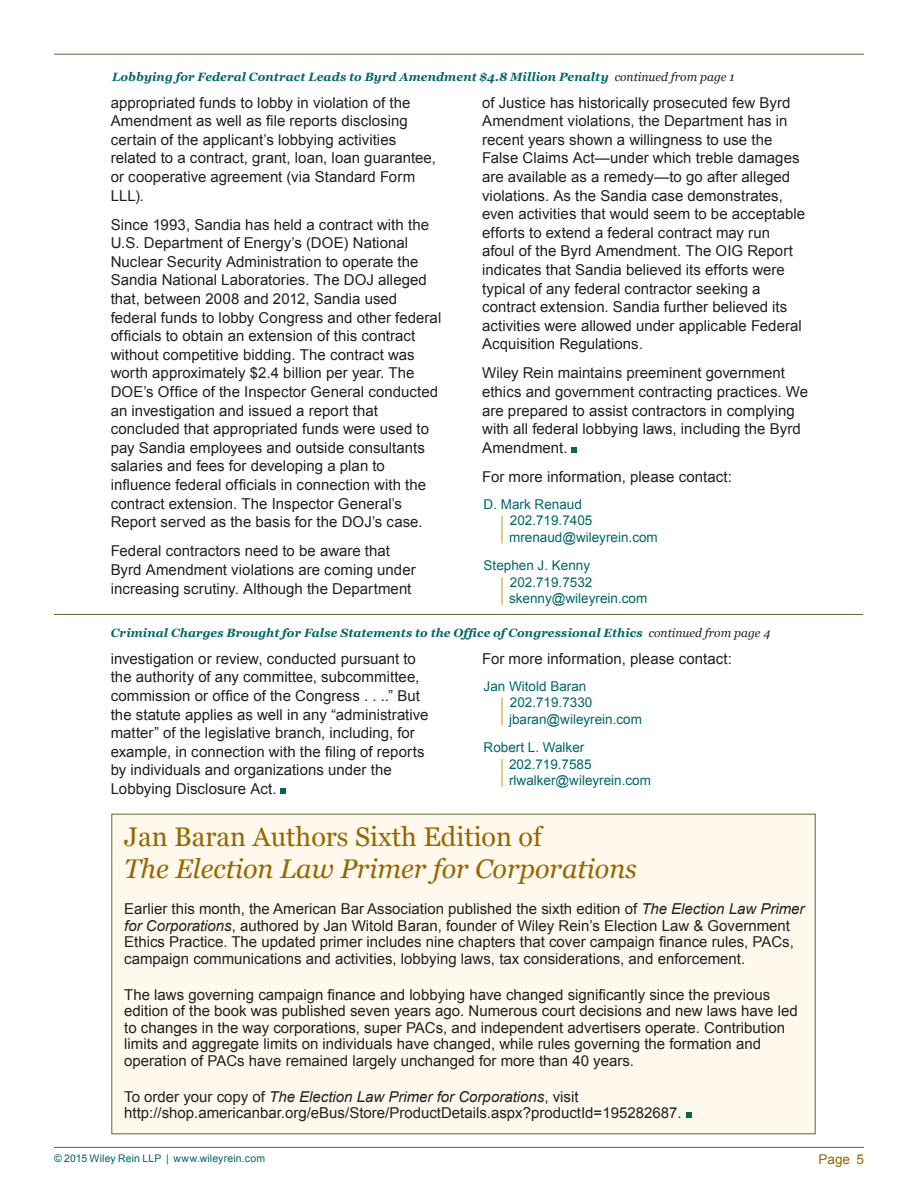
<style>
.page{position:relative;width:918px;height:1188px;background:#fff}
.page>*{position:absolute;margin:0;border:0;box-sizing:border-box;transform-origin:0 0}
.Headline{font:italic 27px/32.4px "Georgia";color:#960}
.body_text{font:15px/18.6px "Arial";letter-spacing:.005em;color:#231f20}
.Headline-2{font:15px/16.5px "Arial";color:#231f20}
.Body_text{font:15px/16.5px "Arial";color:#231f20}
.Body_text-2{font:13.5px/16.5px "Arial";color:#066}
.t1{font:13.5px "Arial";color:#960}
.t2{font:italic 700 12px "Georgia";letter-spacing:.01em;color:#066}
.t3{font:10.5px "Arial";letter-spacing:.015em;color:#066}
.s1{font-weight:400;color:#231f20}
.s2{font-style:normal}
.s3{font-style:italic}
</style>
<div class="page">
<hr style="left:54px;top:1147px;width:810px;height:1px;background:#663">
<hr style="left:54px;top:54px;width:810px;height:1px;background:#663">
<div style="left:112px;top:814px;width:703px;height:320px;background:#fef9ec;border:1px solid #663"></div>
<hr style="left:54px;top:614px;width:809px;height:1px;background:#663">
<svg style="left:572px;top:447px;width:5px;height:6px"></svg>
<svg style="left:502px;top:516px;width:1px;height:27px"></svg>
<svg style="left:502px;top:577px;width:1px;height:28px"></svg>
<svg style="left:281px;top:789px;width:5px;height:5px"></svg>
<svg style="left:502px;top:698px;width:1px;height:27px"></svg>
<svg style="left:502px;top:759px;width:1px;height:28px"></svg>
<svg style="left:686px;top:1113px;width:5px;height:5px"></svg>
<p class="t2" style="left:112px;top:69px;width:624px">Lobbying for Federal Contract Leads to Byrd Amendment $4.8 Million Penalty <span class="s1">continued from page 1</span></p>
<p class="body_text" style="left:111px;top:93px;width:327px">appropriated funds to lobby in violation of the Amendment as well as file reports disclosing certain of the applicant’s lobbying activities related to a contract, grant, loan, loan guarantee, or cooperative agreement (via Standard Form LLL).</p>
<p class="body_text" style="left:111px;top:215px;width:332px">Since 1993, Sandia has held a contract with the U.S. Department of Energy’s (DOE) National Nuclear Security Administration to operate the Sandia National Laboratories. The DOJ alleged that, between 2008 and 2012, Sandia used federal funds to lobby Congress and other federal officials to obtain an extension of this contract without competitive bidding. The contract was worth approximately $2.4 billion per year. The DOE’s Office of the Inspector General conducted an investigation and issued a report that concluded that appropriated funds were used to pay Sandia employees and outside consultants salaries and fees for developing a plan to influence federal officials in connection with the contract extension. The Inspector General’s Report served as the basis for the DOJ’s case.</p>
<p class="body_text" style="left:111px;top:542px;width:307px">Federal contractors need to be aware that<br>Byrd Amendment violations are coming under increasing scrutiny. Although the Department</p>
<p class="body_text" style="left:482px;top:93px;width:325px">of Justice has historically prosecuted few Byrd Amendment violations, the Department has in recent years shown a willingness to use the False Claims Act—under which treble damages are available as a remedy—to go after alleged violations. As the Sandia case demonstrates, even activities that would seem to be acceptable efforts to extend a federal contract may run afoul of the Byrd Amendment. The OIG Report indicates that Sandia believed its efforts were typical of any federal contractor seeking a contract extension. Sandia further believed its activities were allowed under applicable Federal Acquisition Regulations.</p>
<p class="body_text" style="left:482px;top:364px;width:327px">Wiley Rein maintains preeminent government ethics and government contracting practices. We are prepared to assist contractors in complying with all federal lobbying laws, including the Byrd Amendment.</p>
<p class="body_text" style="left:482px;top:468px;width:251px">For more information, please contact:</p>
<p class="Body_text-2" style="left:509px;top:496px;width:150px;text-indent:-26px">D. Mark Renaud<br>202.719.7405 mrenaud@wileyrein.com</p>
<p class="Body_text-2" style="left:509px;top:558px;width:140px;text-indent:-26px">Stephen J. Kenny<br>202.719.7532 skenny@wileyrein.com</p>
<p class="t2" style="left:111px;top:625px;width:661px">Criminal Charges Brought for False Statements to the Office of Congressional Ethics <span class="s1">continued from page 4</span></p>
<p class="body_text" style="left:111px;top:649px;width:319px">investigation or review, conducted pursuant to the authority of any committee, subcommittee, commission or office of the Congress . . ..” But the statute applies as well in any “administrative matter” of the legislative branch, including, for example, in connection with the filing of reports by individuals and organizations under the Lobbying Disclosure Act.</p>
<p class="body_text" style="left:482px;top:649px;width:251px">For more information, please contact:</p>
<p class="Body_text-2" style="left:509px;top:678px;width:134px;text-indent:-26px">Jan Witold Baran<br>202.719.7330 jbaran@wileyrein.com</p>
<p class="Body_text-2" style="left:509px;top:739px;width:143px;text-indent:-26px">Robert L. Walker<br>202.719.7585 rlwalker@wileyrein.com</p>
<p class="Headline" style="left:124px;top:820px;width:514px"><span class="s2">Jan Baran Authors Sixth Edition of<br></span>The Election Law Primer for Corporations</p>
<p class="Headline-2" style="left:124px;top:901px;width:682px">Earlier this month, the American Bar Association published the sixth edition of <span class="s3">The Election Law Primer for Corporations</span>, authored by Jan Witold Baran, founder of Wiley Rein’s Election Law &amp; Government Ethics Practice. The updated primer includes nine chapters that cover campaign finance rules, PACs, campaign communications and activities, lobbying laws, tax considerations, and enforcement.</p>
<p class="Headline-2" style="left:124px;top:986px;width:675px">The laws governing campaign finance and lobbying have changed significantly since the previous edition of the book was published seven years ago. Numerous court decisions and new laws have led to changes in the way corporations, super PACs, and independent advertisers operate. Contribution limits and aggregate limits on individuals have changed, while rules governing the formation and operation of PACs have remained largely unchanged for more than 40 years.</p>
<p class="Body_text" style="left:124px;top:1088px;width:559px">To order your copy of <span class="s3">The Election Law Primer for Corporations</span>, visit http://shop.americanbar.org/eBus/Store/ProductDetails.aspx?productId=195282687.</p>
<p class="t3" style="left:54px;top:1151px;width:213px">© 2015 Wiley Rein LLP | www.wileyrein.com</p>
<p class="t1" style="left:819px;top:1150px;width:47px">Page 5</p>
</div>
